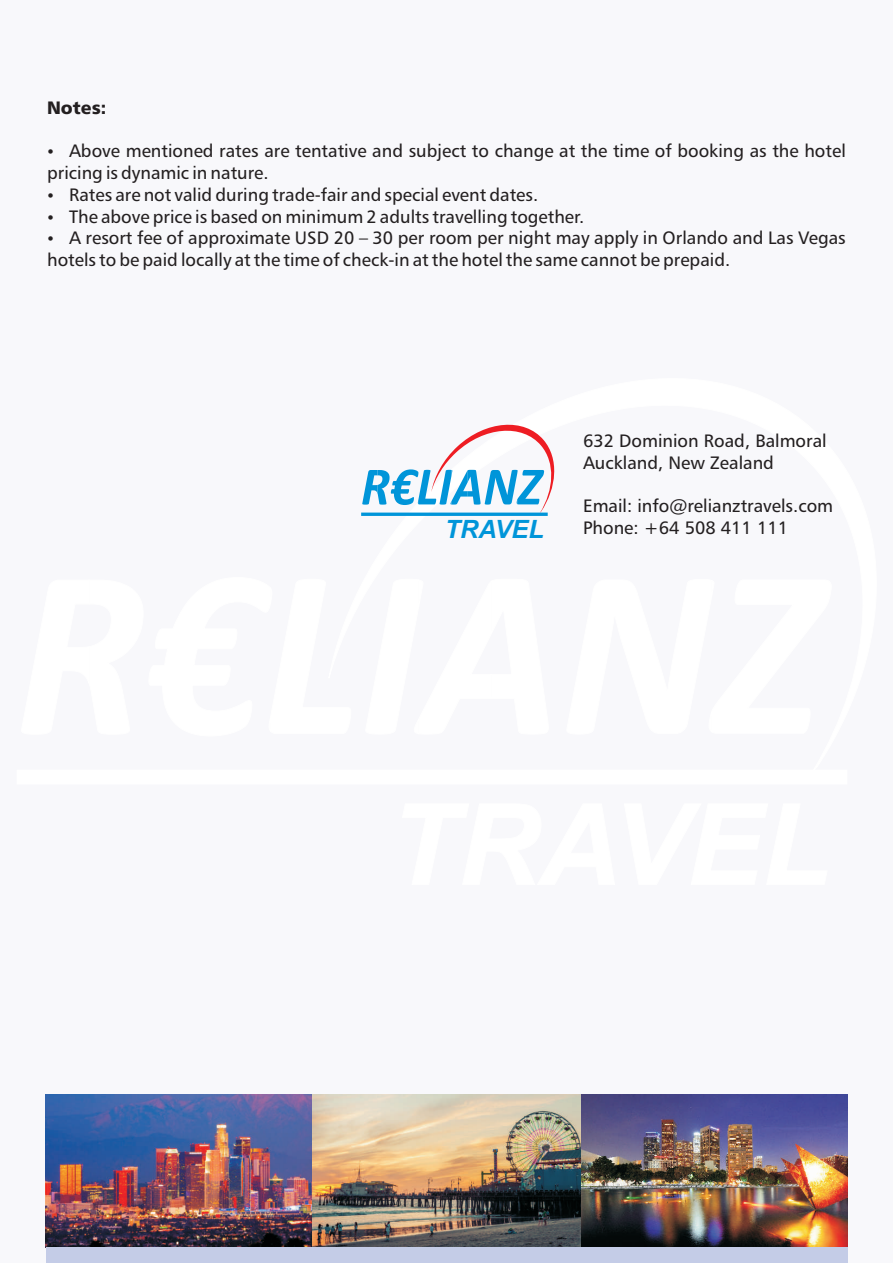
<style>
.page{position:relative;width:893px;height:1263px;background:#f8f8fb}
.page>*{position:absolute;margin:0;border:0;box-sizing:border-box;transform-origin:0 0}
.t1{font:italic 700 25.2px "Arial";color:#0095d9}
.t2{font:18px/21.8px "Humanist 777 BT Roman B";color:#231f20}
.t3{font:18px "Humanist 777 BT Black B";color:#231f20}
</style>
<div class="page">
<img style="left:46px;top:1094px;width:801px;height:153px">
<div style="left:17px;top:772px;width:830px;height:10px;background:#fff"></div>
<svg style="left:362px;top:424px;width:193px;height:89px"></svg>
<hr style="left:361px;top:513px;width:187px;height:2px;background:#0095d9">
<div style="left:46px;top:1247px;width:801px;height:16px;background:#c4cce7"></div>
<p class="t3" style="left:47px;top:100px;width:61px">Notes:</p>
<p class="t2" style="left:69px;top:142px;width:778px">Above mentioned rates are tentative and subject to change at the time of booking as the hotel</p>
<p class="t2" style="left:47px;top:164px;width:223px">pricing is dynamic in nature.</p>
<p class="t2" style="left:69px;top:185px;width:471px">Rates are not valid during trade-fair and special event dates.</p>
<p class="t2" style="left:69px;top:207px;width:517px">The above price is based on minimum 2 adults travelling together.</p>
<p class="t2" style="left:69px;top:229px;width:778px">A resort fee of approximate USD 20 – 30 per room per night may apply in Orlando and Las Vegas</p>
<p class="t2" style="left:47px;top:250px;width:685px">hotels to be paid locally at the time of check-in at the hotel the same cannot be prepaid.</p>
<h1 class="t1" style="left:445px;top:520px;width:101px">TRAVEL</h1>
<p class="t2" style="left:583px;top:431px;width:245px">632 Dominion Road, Balmoral<br>Auckland, New Zealand</p>
<p class="t2" style="left:583px;top:497px;width:252px">Email: info@relianztravels.com<br>Phone: +64 508 411 111</p>
</div>
